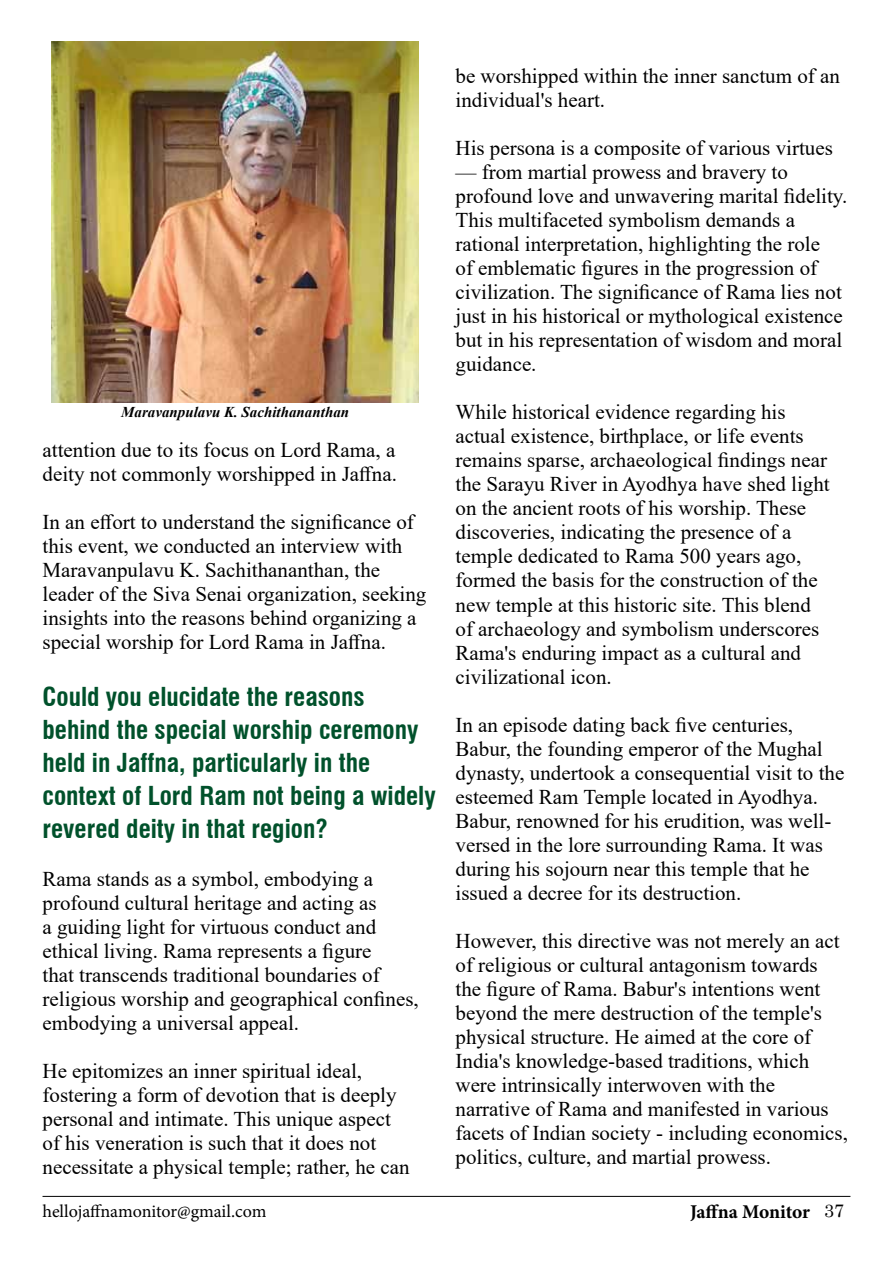
<style>
.page{position:relative;width:893px;height:1263px;background:#fff}
.page>*{position:absolute;margin:0;border:0;box-sizing:border-box;transform-origin:0 0}
.t1{font:700 condensed 25.5px/33px "Swiss 721 BT";color:#00512b}
.t2{font:21px/24px "Times New Roman";color:#000}
.t3{font:700 19.5px "Minion Pro";letter-spacing:-.01em;color:#000}
.t4{font:18px "Minion Pro";letter-spacing:-.005em;color:#000}
.t5{font:italic 700 15px "Times New Roman";color:#000}
.s1{font-family:"Century";font-weight:400;font-size:18px}
</style>
<div class="page">
<hr style="left:43px;top:1196px;width:807px;height:1px;background:#000">
<img style="left:52px;top:42px;width:367px;height:361px">
<p class="t5" style="left:121px;top:402px;width:229px">Maravanpulavu K. Sachithananthan</p>
<p class="t2" style="left:43px;top:437px;width:356px">attention due to its focus on Lord Rama, a deity not commonly worshipped in Jaffna.</p>
<p class="t2" style="left:43px;top:509px;width:385px">In an effort to understand the significance of this event, we conducted an interview with Maravanpulavu K. Sachithananthan, the leader of the Siva Senai organization, seeking insights into the reasons behind organizing a special worship for Lord Rama in Jaffna.</p>
<p class="t1" style="left:43px;top:680px;width:395px">Could you elucidate the reasons behind the special worship ceremony held in Jaffna, particularly in the context of Lord Ram not being a widely revered deity in that region?</p>
<p class="t2" style="left:43px;top:866px;width:378px">Rama stands as a symbol, embodying a profound cultural heritage and acting as<br>a guiding light for virtuous conduct and ethical living. Rama represents a figure<br>that transcends traditional boundaries of religious worship and geographical confines, embodying a universal appeal.</p>
<p class="t2" style="left:43px;top:1058px;width:369px">He epitomizes an inner spiritual ideal, fostering a form of devotion that is deeply personal and intimate. This unique aspect of his veneration is such that it does not necessitate a physical temple; rather, he can</p>
<p class="t2" style="left:455px;top:64px;width:386px">be worshipped within the inner sanctum of an individual's heart.</p>
<p class="t2" style="left:455px;top:136px;width:379px">His persona is a composite of various virtues</p>
<p class="t2" style="left:455px;top:160px;width:393px">— from martial prowess and bravery to profound love and unwavering marital fidelity.<br>This multifaceted symbolism demands a rational interpretation, highlighting the role<br>of emblematic figures in the progression of civilization. The significance of Rama lies not just in his historical or mythological existence but in his representation of wisdom and moral guidance.</p>
<p class="t2" style="left:455px;top:400px;width:376px">While historical evidence regarding his actual existence, birthplace, or life events remains sparse, archaeological findings near the Sarayu River in Ayodhya have shed light on the ancient roots of his worship. These discoveries, indicating the presence of a temple dedicated to Rama 500 years ago, formed the basis for the construction of the new temple at this historic site. This blend of archaeology and symbolism underscores Rama's enduring impact as a cultural and civilizational icon.</p>
<p class="t2" style="left:455px;top:712px;width:390px">In an episode dating back five centuries, Babur, the founding emperor of the Mughal dynasty, undertook a consequential visit to the esteemed Ram Temple located in Ayodhya.<br>Babur, renowned for his erudition, was well&shy;versed in the lore surrounding Rama. It was during his sojourn near this temple that he issued a decree for its destruction.</p>
<p class="t2" style="left:455px;top:928px;width:394px">However, this directive was not merely an act of religious or cultural antagonism towards the figure of Rama. Babur's intentions went beyond the mere destruction of the temple's physical structure. He aimed at the core of India's knowledge-based traditions, which were intrinsically interwoven with the narrative of Rama and manifested in various facets of Indian society - including economics, politics, culture, and martial prowess.</p>
<p class="t4" style="left:43px;top:1199px;width:225px">hellojaffnamonitor@gmail.com</p>
<p class="t3" style="left:690px;top:1198px;width:156px">Jaffna Monitor <span class="s1">37</span></p>
</div>
